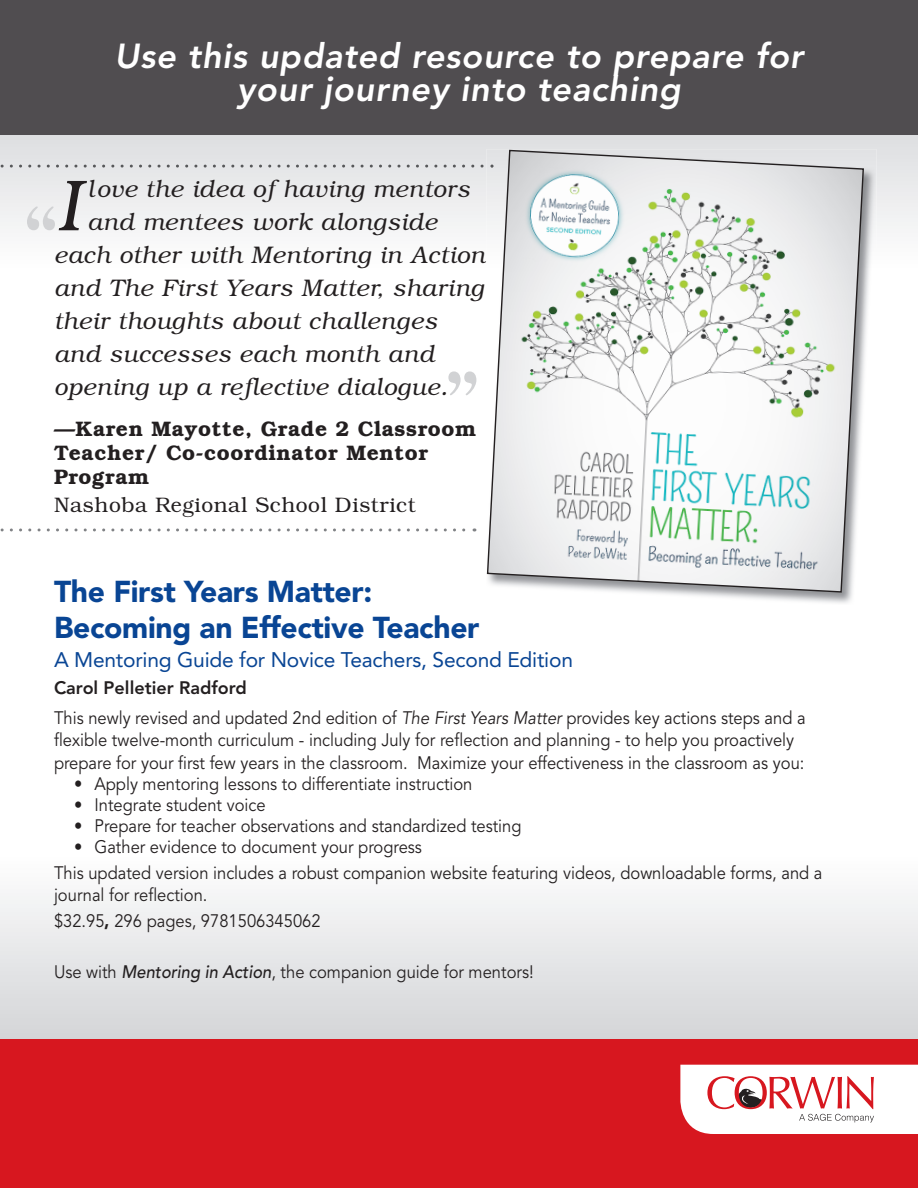
<style>
.page{position:relative;width:918px;height:1188px;background:#fff}
.page>*{position:absolute;margin:0;border:0;box-sizing:border-box;transform-origin:0 0}
.t1{font:italic 300 72.45px "Bookman";color:#231f20}
.t2{font:italic 800 34.5px/33px "Avenir";letter-spacing:.02em;color:#fff;text-align:center}
.t3{font:900 30px/36px "Avenir";letter-spacing:-.01em;color:#094594}
.t4{font:italic 300 24px "Bookman";letter-spacing:.03em;color:#231f20}
.t5{font:600 21px/24px "Bookman";letter-spacing:.03em;color:#231f20}
.t6{font:21px "Avenir";letter-spacing:-.01em;color:#094594}
.t7{font:300 21px "Bookman";letter-spacing:.03em;color:#231f20}
.t8{font:18px/25.8px "Avenir";color:#231f20;scale:.92 1}
.s1{font-weight:800}
.s2{font-style:italic}
.s3{font-weight:900}
.s4{font-weight:500;font-style:italic}
</style>
<div class="page">
<svg style="left:0;top:135px;width:918px;height:96px"></svg>
<div style="left:0;top:855px;width:918px;height:197px;background:linear-gradient(to bottom,#fefefe,#d0d2d4)"></div>
<svg style="left:0;top:528px;width:475px;height:3px"></svg>
<svg style="left:27px;top:206px;width:28px;height:24px"></svg>
<svg style="left:448px;top:371px;width:28px;height:24px"></svg>
<div style="left:0;top:1039px;width:918px;height:149px;background:#d7171f"></div>
<div style="left:0;top:0;width:918px;height:135px;background:#504d50"></div>
<img style="left:653px;top:149px;width:224px;height:454px">
<svg style="left:0;top:165px;width:486px;height:3px"></svg>
<svg style="left:486px;top:149px;width:379px;height:444px"></svg>
<svg style="left:680px;top:1065px;width:238px;height:69px;background:#f5e0e1"></svg>
<h2 class="t2" style="left:115px;top:39px;width:690px">Use this updated resource to prepare for your journey into teaching</h2>
<h1 class="t1" style="left:57px;top:166px;width:25px">I</h1>
<h3 class="t4" style="left:88px;top:176px;width:384px">love the idea of having mentors</h3>
<h3 class="t4" style="left:88px;top:209px;width:351px">and mentees work alongside</h3>
<h3 class="t4" style="left:54px;top:242px;width:433px">each other with Mentoring in Action</h3>
<h3 class="t4" style="left:54px;top:275px;width:432px">and The First Years Matter, sharing</h3>
<h3 class="t4" style="left:54px;top:308px;width:385px">their thoughts about challenges</h3>
<h3 class="t4" style="left:54px;top:341px;width:382px">and successes each month and</h3>
<h3 class="t4" style="left:54px;top:374px;width:395px">opening up a reflective dialogue.</h3>
<p class="t5" style="left:54px;top:417px;width:424px">—Karen Mayotte, Grade 2 Classroom<br>Teacher/ Co-coordinator Mentor<br>Program</p>
<p class="t7" style="left:54px;top:493px;width:363px">Nashoba Regional School District</p>
<h3 class="t3" style="left:54px;top:574px;width:427px">The First Years Matter:<br>Becoming an Effective Teacher</h3>
<p class="t6" style="left:54px;top:647px;width:521px">A Mentoring Guide for Novice Teachers, Second Edition</p>
<p class="t8" style="left:54px;top:673px;width:819px;line-height:30.3px"><span class="s1">Carol Pelletier Radford<br></span>This newly revised and updated 2nd edition of <span class="s2">The First Years Matter</span> provides key actions steps and a</p>
<p class="t8" style="left:54px;top:729px;width:817px;line-height:22.5px">flexible twelve-month curriculum - including July for reflection and planning - to help you proactively prepare for your first few years in the classroom. Maximize your effectiveness in the classroom as you:</p>
<p class="t8" style="left:74px;top:771px;width:434px">• Apply mentoring lessons to differentiate instruction</p>
<p class="t8" style="left:74px;top:792px;width:210px">• Integrate student voice</p>
<p class="t8" style="left:74px;top:813px;width:488px">• Prepare for teacher observations and standardized testing</p>
<p class="t8" style="left:54px;top:834px;width:837px;text-indent:20px">• Gather evidence to document your progress<br>This updated version includes a robust companion website featuring videos, downloadable forms, and a</p>
<p class="t8" style="left:54px;top:883px;width:291px">journal for reflection.<br>$32.95<span class="s3">,</span> 296 pages, 9781506345062</p>
<p class="t8" style="left:54px;top:960px;width:523px">Use with <span class="s4">Mentoring in Action</span>, the companion guide for mentors!</p>
</div>
